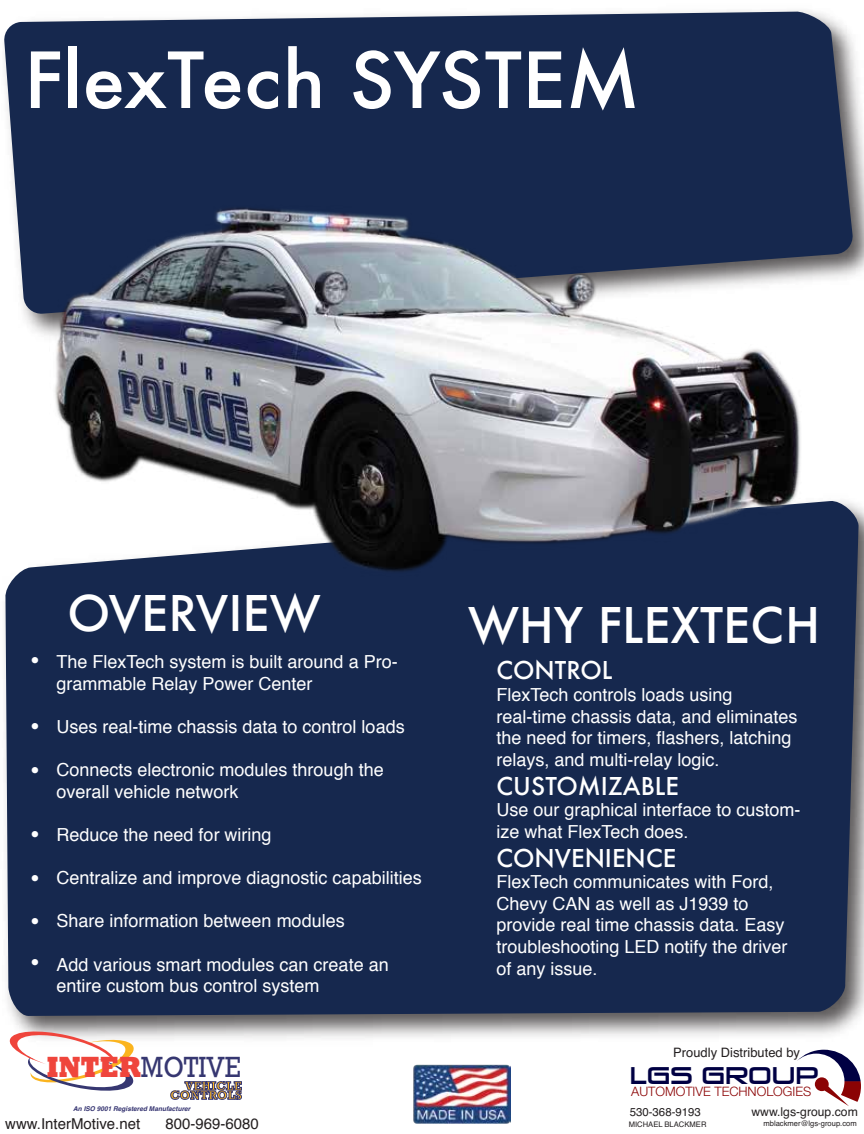
<style>
.page{position:relative;width:864px;height:1134px;background:#fff}
.page>*{position:absolute;margin:0;border:0;box-sizing:border-box;transform-origin:0 0}
.t1{font:500 75px "Futura";color:#fff}
.t2{font:500 48px "Futura";color:#fff}
.t3{font:30px/65.6px "Myriad Pro";color:#fff}
.t4{font:29.7px "Rockwell";color:#363771;scale:.86 1}
.t5{font:500 24px "Futura";color:#fff}
.t6{font:22.95px "Venus Rising";color:#000043}
.t7{font:18px/21.6px "Helvetica";color:#fff}
.t8{font:15px "Helvetica";color:#231f20}
.t9{font:300 12.9px "Helvetica Neue";color:#8b0304}
.t10{font:12.9px "Helvetica";color:#231f20}
.t11{font:700 12.3px/9.3px "Rockwell";color:#fbb41e;text-align:right}
.t12{font:12.15px "Helvetica";color:#231f20}
.t13{font:11.4px "Helvetica";color:#231f20}
.t14{font:7.65px "Helvetica";color:#231f20}
.t15{font:italic 700 6.6px "Helvetica";color:#353471}
.s1{font-weight:800;color:#ef453c}
</style>
<div class="page">
<img style="left:24px;top:10px;width:840px;height:326px">
<svg style="left:4px;top:11px;width:849px;height:303px;fill:#16284e"></svg>
<img style="left:4px;top:507px;width:860px;height:535px">
<div style="left:5px;top:500px;width:854px;height:517px;background:#16284e"></div>
<img style="left:413px;top:1064px;width:98px;height:60px">
<svg style="left:10px;top:1032px;width:127px;height:59px"></svg>
<svg style="left:170px;top:1081px;width:72px;height:19px"></svg>
<img style="left:50px;top:196px;width:756px;height:383px">
<svg style="left:797px;top:1050px;width:64px;height:56px"></svg>
<h1 class="t1" style="left:24px;top:29px;width:618px">FlexTech SYSTEM</h1>
<h3 class="t3" style="left:31px;top:625px;width:10px">• •</h3>
<h3 class="t3" style="left:31px;top:735px;width:10px;line-height:64.2px">• •</h3>
<h3 class="t3" style="left:31px;top:854px;width:10px;line-height:43.2px">• •</h3>
<h3 class="t3" style="left:31px;top:926px;width:10px">•</h3>
<h2 class="t2" style="left:67px;top:580px;width:255px">OVERVIEW</h2>
<h2 class="t2" style="left:468px;top:592px;width:354px">WHY FLEXTECH</h2>
<h3 class="t5" style="left:497px;top:654px;width:118px">CONTROL</h3>
<p class="t7" style="left:496px;top:684px;width:303px">FlexTech controls loads using real-time chassis data, and eliminates the need for timers, flashers, latching relays, and multi-relay logic.</p>
<h3 class="t5" style="left:497px;top:769px;width:184px">CUSTOMIZABLE</h3>
<p class="t7" style="left:497px;top:800px;width:306px">Use our graphical interface to custom&shy;ize what FlexTech does.</p>
<h3 class="t5" style="left:497px;top:841px;width:181px">CONVENIENCE</h3>
<p class="t7" style="left:497px;top:872px;width:293px">FlexTech communicates with Ford,<br>Chevy CAN as well as J1939 to provide real time chassis data. Easy troubleshooting LED notify the driver of any issue.</p>
<p class="t7" style="left:57px;top:652px;width:343px">The FlexTech system is built around a Pro&shy;grammable Relay Power Center</p>
<p class="t7" style="left:57px;top:716px;width:350px">Uses real-time chassis data to control loads</p>
<p class="t7" style="left:57px;top:760px;width:329px">Connects electronic modules through the overall vehicle network</p>
<p class="t7" style="left:57px;top:824px;width:217px">Reduce the need for wiring</p>
<p class="t7" style="left:57px;top:868px;width:367px">Centralize and improve diagnostic capabilities</p>
<p class="t7" style="left:57px;top:911px;width:290px">Share information between modules</p>
<p class="t7" style="left:57px;top:954px;width:334px">Add various smart modules can create an entire custom bus control system</p>
<h3 class="t4" style="left:47px;top:1050px;width:227px"><span class="s1">INTER</span>MOTIVE</h3>
<p class="t15" style="left:73px;top:1103px;width:119px">An ISO 9001 Registered Manufacturer</p>
<p class="t8" style="left:5px;top:1112px;width:137px">www.InterMotive.net</p>
<p class="t8" style="left:165px;top:1112px;width:95px">800-969-6080</p>
<p class="t11" style="left:170px;top:1081px;width:73px">VEHICLE<br>CONTROLS</p>
<p class="t10" style="left:673px;top:1043px;width:128px">Proudly Distributed by</p>
<p class="t6" style="left:630px;top:1062px;width:190px">LGS GROUP</p>
<p class="t9" style="left:631px;top:1081px;width:182px">AUTOMOTIVE TECHNOLOGIES</p>
<p class="t13" style="left:630px;top:1103px;width:73px">530-368-9193</p>
<p class="t12" style="left:751px;top:1103px;width:108px">www.lgs-group.com</p>
<p class="t14" style="left:629px;top:1119px;width:79px">MICHAEL BLACKMER</p>
<p class="t14" style="left:763px;top:1117px;width:95px">mblackmer@lgs-group.com</p>
</div>
